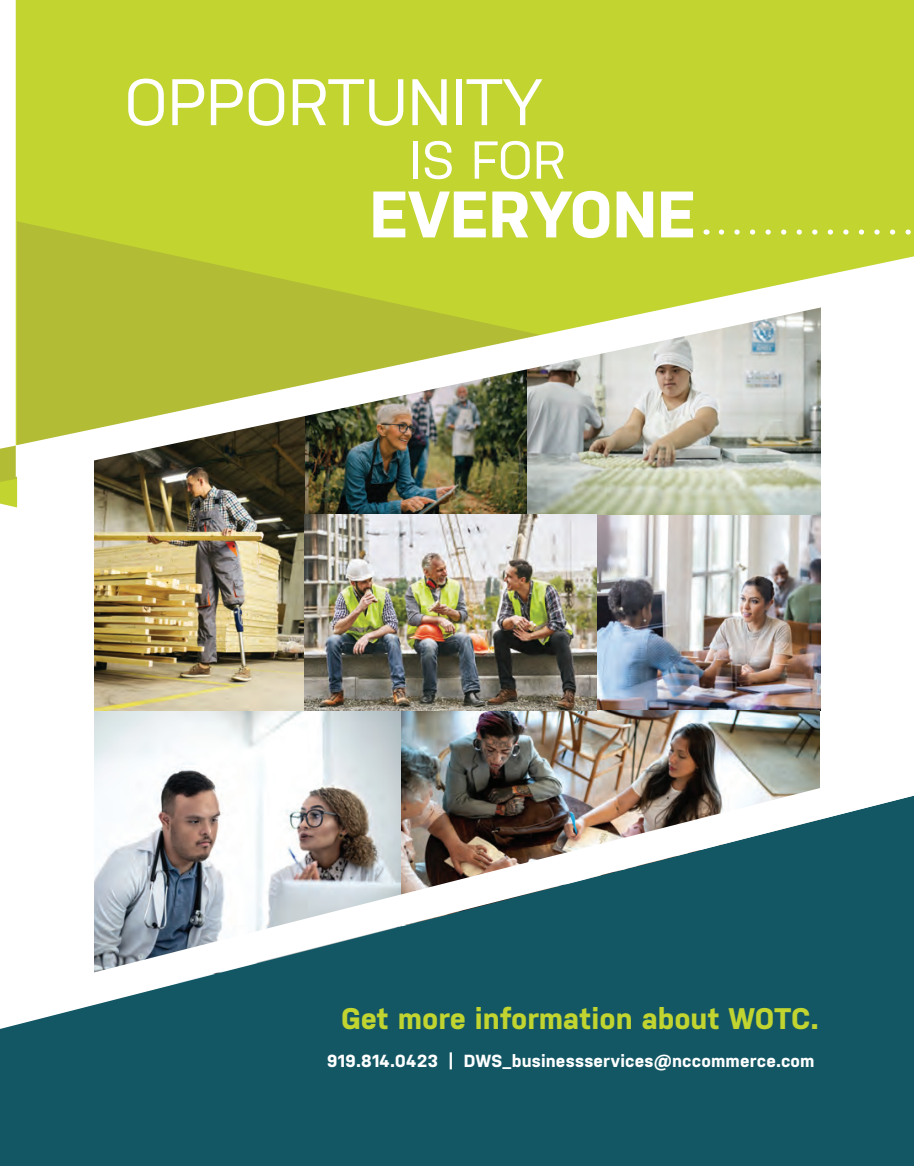
<style>
.page{position:relative;width:914px;height:1166px;background:#fff}
.page>*{position:absolute;margin:0;border:0;box-sizing:border-box;transform-origin:0 0}
.t1{font:65.62px "Nudista";color:#fff}
.t2{font:700 65.62px "Nudista";color:#fff}
.t3{font:53.2px "Nudista";color:#fff}
.t4{font:700 29.75px "Nudista";color:#c1d42f}
.t5{font:700 17.5px "Nudista";letter-spacing:.015em;color:#fff}
</style>
<div class="page">
<img style="left:594px;top:514px;width:226px;height:196px">
<img style="left:0;top:330px;width:594px;height:380px">
<img style="left:94px;top:710px;width:307px;height:54px">
<img style="left:304px;top:477px;width:224px;height:37px">
<img style="left:94px;top:477px;width:210px;height:233px">
<img style="left:401px;top:710px;width:418px;height:54px">
<img style="left:528px;top:477px;width:292px;height:37px">
<div style="left:16px;top:0;width:897px;height:256px;background:#c1d42f"></div>
<div style="left:0;top:1023px;width:913px;height:143px;background:#135764"></div>
<svg style="left:17px;top:221px;width:557px;height:35px;background:#bfd02f"></svg>
<img style="left:23px;top:764px;width:890px;height:259px">
<img style="left:16px;top:256px;width:897px;height:221px">
<svg style="left:721px;top:229px;width:193px;height:6px"></svg>
<h1 class="t1" style="left:124px;top:64px;width:419px">OPPORTUNITY</h1>
<h2 class="t3" style="left:409px;top:129px;width:158px">IS FOR</h2>
<h1 class="t2" style="left:369px;top:177px;width:328px">EVERYONE</h1>
<h3 class="t4" style="left:341px;top:1001px;width:479px">Get more information about WOTC.</h3>
<p class="t5" style="left:327px;top:1051px;width:489px">919.814.0423 | DWS_businessservices@nccommerce.com</p>
</div>
